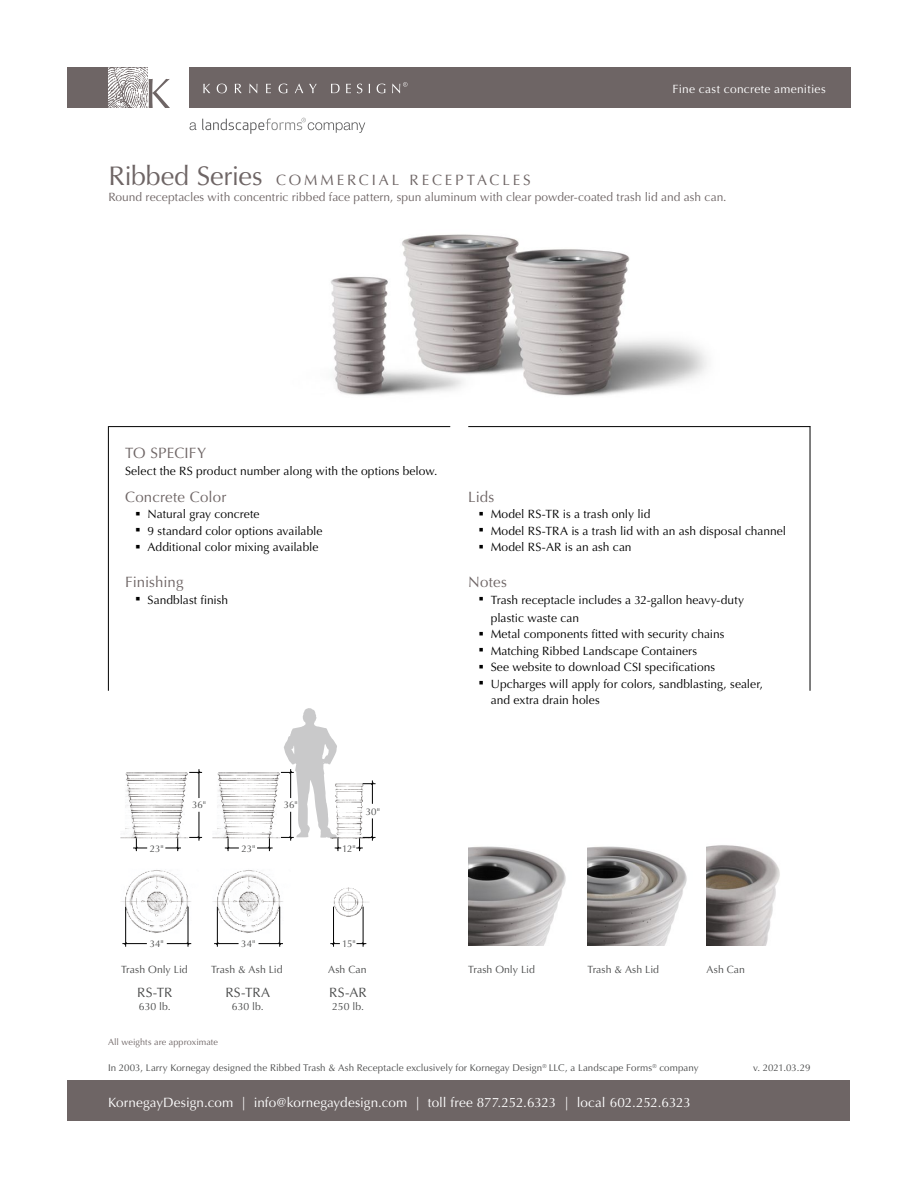
<style>
.page{position:relative;width:918px;height:1188px;background:#fff}
.page>*{position:absolute;margin:0;border:0;box-sizing:border-box;transform-origin:0 0}
.t1{font:15px "Optima";letter-spacing:.015em;color:#6e6565}
.t2{font:15px "Optima";letter-spacing:.19em;color:#6e6565}
.t3{font:13.5px "Optima";color:#fff}
.t4{font:13.5px "Optima";letter-spacing:.015em;color:#4a4b4b}
.t5{font:12px/18px "Optima";color:#000}
.t6{font:12px "Optima";color:#6e6565}
.t7{font:12px "Optima";letter-spacing:.025em;color:#fff}
.t8{font:10.5px "Optima";color:#4a4b4b}
.t9{font:9.75px "Optima";letter-spacing:.005em;color:#4a4b4b}
.t10{font:9px "Optima";letter-spacing:.005em;color:#6e6565}
.s1{font-size:27px}
</style>
<div class="page">
<img style="left:331px;top:234px;width:376px;height:162px">
<div style="left:189px;top:68px;width:661px;height:40px;background:#6e6565"></div>
<div style="left:68px;top:68px;width:80px;height:40px;background:#6e6565"></div>
<div style="left:68px;top:1080px;width:782px;height:40px;background:#6e6565"></div>
<hr style="left:108px;top:426px;width:342px;height:1px;background:#000">
<hr style="left:108px;top:426px;width:1px;height:265px;background:#000">
<hr style="left:810px;top:426px;width:1px;height:265px;background:#000">
<hr style="left:468px;top:426px;width:342px;height:1px;background:#000">
<img style="left:468px;top:846px;width:98px;height:100px">
<img style="left:587px;top:846px;width:100px;height:100px">
<img style="left:707px;top:845px;width:73px;height:101px">
<svg style="left:120px;top:708px;width:256px;height:239px"></svg>
<svg style="left:108px;top:68px;width:62px;height:40px"></svg>
<svg style="left:203px;top:84px;width:7px;height:9px"></svg>
<svg style="left:217px;top:84px;width:10px;height:9px"></svg>
<svg style="left:235px;top:84px;width:7px;height:9px"></svg>
<svg style="left:249px;top:84px;width:8px;height:9px"></svg>
<svg style="left:266px;top:84px;width:5px;height:9px"></svg>
<svg style="left:279px;top:84px;width:8px;height:9px"></svg>
<svg style="left:295px;top:84px;width:8px;height:9px"></svg>
<svg style="left:309px;top:84px;width:8px;height:9px"></svg>
<svg style="left:331px;top:84px;width:9px;height:9px"></svg>
<svg style="left:346px;top:84px;width:5px;height:9px"></svg>
<svg style="left:357px;top:84px;width:5px;height:9px"></svg>
<svg style="left:377px;top:84px;width:8px;height:9px"></svg>
<svg style="left:392px;top:82px;width:16px;height:11px"></svg>
<svg style="left:190px;top:122px;width:6px;height:8px"></svg>
<svg style="left:202px;top:118px;width:163px;height:16px"></svg>
<p class="t7" style="left:673px;top:82px;width:155px">Fine cast concrete amenities</p>
<p class="t2" style="left:108px;top:171px;width:424px"><span class="s1">Ribbed Series</span> COMMERCIAL RECEPTACLES</p>
<p class="t6" style="left:108px;top:190px;width:620px">Round receptacles with concentric ribbed face pattern, spun aluminum with clear powder-coated trash lid and ash can.</p>
<p class="t1" style="left:125px;top:444px;width:83px">TO SPECIFY</p>
<p class="t5" style="left:125px;top:462px;width:314px">Select the RS product number along with the options below.</p>
<p class="t1" style="left:125px;top:488px;width:103px">Concrete Color</p>
<p class="t5" style="left:136px;top:506px;width:125px">○ Natural gray concrete</p>
<p class="t5" style="left:136px;top:522px;width:188px">○ 9 standard color options available</p>
<p class="t5" style="left:136px;top:539px;width:184px">○ Additional color mixing available</p>
<p class="t1" style="left:125px;top:574px;width:60px">Finishing</p>
<p class="t5" style="left:136px;top:591px;width:94px">○ Sandblast finish</p>
<p class="t1" style="left:468px;top:488px;width:28px">Lids</p>
<p class="t5" style="left:479px;top:506px;width:173px">○ Model RS-TR is a trash only lid</p>
<p class="t5" style="left:479px;top:522px;width:309px">○ Model RS-TRA is a trash lid with an ash disposal channel</p>
<p class="t5" style="left:479px;top:539px;width:154px">○ Model RS-AR is an ash can</p>
<p class="t1" style="left:468px;top:574px;width:40px">Notes</p>
<p class="t5" style="left:491px;top:591px;width:255px;text-indent:-12px">○ Trash receptacle includes a 32-gallon heavy-duty plastic waste can</p>
<p class="t5" style="left:479px;top:626px;width:247px">○ Metal components fitted with security chains</p>
<p class="t5" style="left:479px;top:642px;width:220px">○ Matching Ribbed Landscape Containers</p>
<p class="t5" style="left:479px;top:659px;width:238px">○ See website to download CSI specifications</p>
<p class="t5" style="left:491px;top:676px;width:274px;line-height:16.5px;text-indent:-12px">○ Upcharges will apply for colors, sandblasting, sealer, and extra drain holes</p>
<p class="t9" style="left:192px;top:799px;width:15px">36"</p>
<p class="t9" style="left:284px;top:799px;width:15px">36"</p>
<p class="t9" style="left:150px;top:843px;width:15px">23"</p>
<p class="t9" style="left:241px;top:843px;width:15px">23"</p>
<p class="t9" style="left:150px;top:938px;width:16px">34"</p>
<p class="t9" style="left:241px;top:938px;width:16px">34"</p>
<p class="t9" style="left:366px;top:806px;width:16px">30"</p>
<p class="t9" style="left:342px;top:843px;width:15px">12"</p>
<p class="t9" style="left:342px;top:938px;width:15px">15"</p>
<p class="t8" style="left:121px;top:963px;width:68px">Trash Only Lid</p>
<p class="t8" style="left:211px;top:963px;width:73px">Trash &amp; Ash Lid</p>
<p class="t8" style="left:328px;top:963px;width:40px">Ash Can</p>
<p class="t8" style="left:468px;top:963px;width:68px">Trash Only Lid</p>
<p class="t8" style="left:587px;top:963px;width:73px">Trash &amp; Ash Lid</p>
<p class="t8" style="left:707px;top:963px;width:40px">Ash Can</p>
<p class="t4" style="left:137px;top:985px;width:37px">RS-TR</p>
<p class="t8" style="left:139px;top:1000px;width:33px">630 lb.</p>
<p class="t4" style="left:225px;top:985px;width:46px">RS-TRA</p>
<p class="t8" style="left:232px;top:1000px;width:33px">630 lb.</p>
<p class="t4" style="left:329px;top:985px;width:39px">RS-AR</p>
<p class="t8" style="left:332px;top:1000px;width:33px">250 lb.</p>
<p class="t10" style="left:108px;top:1037px;width:112px">All weights are approximate</p>
<p class="t9" style="left:108px;top:1062px;width:592px">In 2003, Larry Kornegay designed the Ribbed Trash &amp; Ash Receptacle exclusively for Kornegay Design<sup>®</sup> LLC, a Landscape Forms<sup>®</sup> company</p>
<p class="t3" style="left:108px;top:1095px;width:584px">KornegayDesign.com | info@kornegaydesign.com | toll free 877.252.6323 | local 602.252.6323</p>
<p class="t9" style="left:753px;top:1062px;width:59px">v. 2021.03.29</p>
</div>
